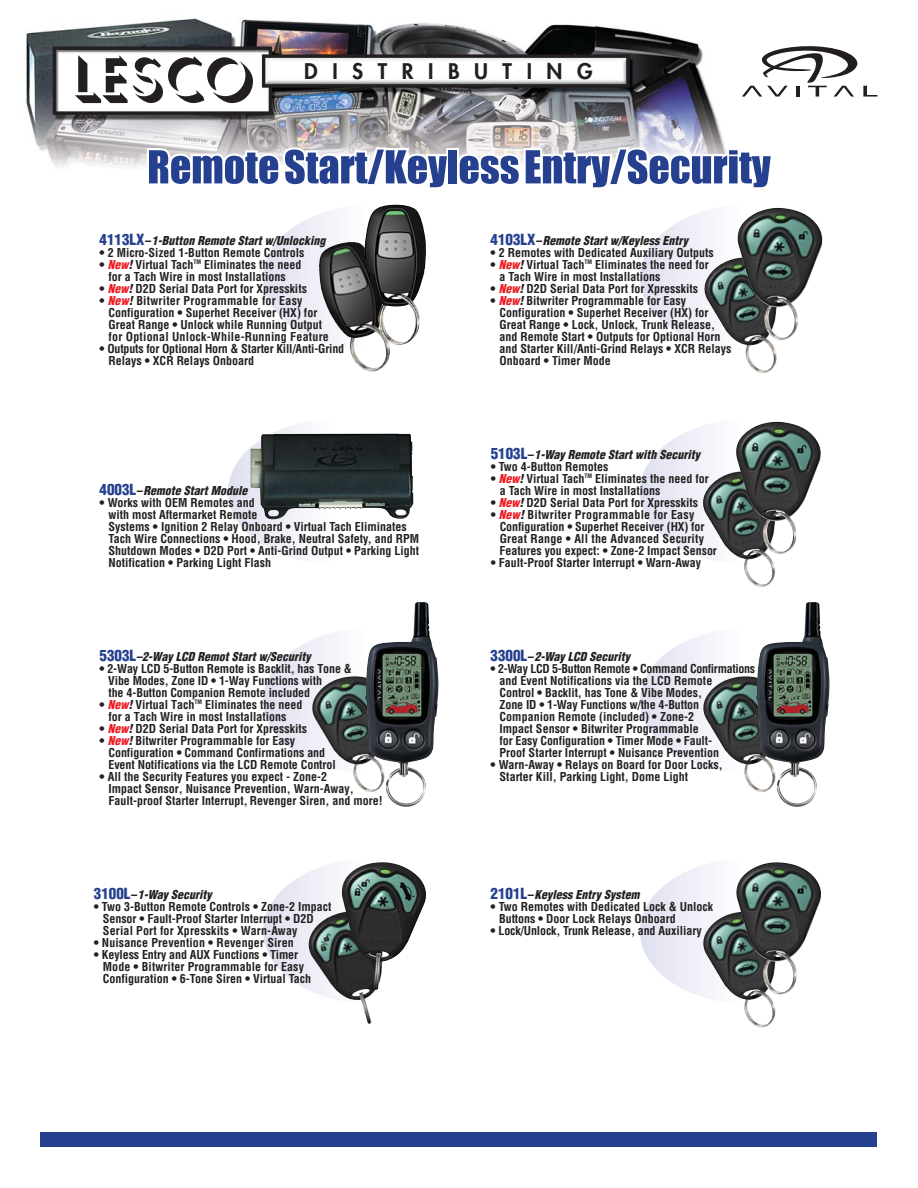
<style>
.page{position:relative;width:918px;height:1188px;background:#fff}
.page>*{position:absolute;margin:0;border:0;box-sizing:border-box;transform-origin:0 0}
.t1{font:63px "Umbra";color:#231f20}
.t2{font:800 21px "Futura";letter-spacing:.695em;color:#231f20}
.t3{font:700 condensed 12px/12px "Helvetica";color:#231f20}
.t4{font:italic 900 condensed 12px "Helvetica";color:#231f20}
.s1{font-style:normal;font-size:15px;color:#25408e}
.s2{font-weight:900;font-style:italic;color:#ed1c24}
.s3{font-weight:900;font-style:italic}
</style>
<div class="page">
<svg style="left:263px;top:205px;width:219px;height:145px"></svg>
<svg style="left:640px;top:205px;width:219px;height:145px"></svg>
<img style="left:26px;top:18px;width:699px;height:149px">
<svg style="left:53px;top:47px;width:576px;height:68px"></svg>
<div style="left:40px;top:1132px;width:837px;height:15px;background:#25408e"></div>
<svg style="left:742px;top:46px;width:135px;height:51px"></svg>
<img style="left:701px;top:256px;width:79px;height:117px">
<img style="left:734px;top:207px;width:91px;height:134px">
<img style="left:317px;top:241px;width:77px;height:131px">
<img style="left:364px;top:204px;width:63px;height:142px">
<svg style="left:263px;top:628px;width:219px;height:145px"></svg>
<img style="left:309px;top:675px;width:57px;height:116px">
<img style="left:366px;top:602px;width:73px;height:205px">
<svg style="left:640px;top:628px;width:219px;height:145px"></svg>
<div style="left:228px;top:419px;width:219px;height:146px;background:linear-gradient(to right,#e8e8f3,#fff);border-radius:50%"></div>
<svg style="left:640px;top:419px;width:219px;height:146px"></svg>
<div style="left:263px;top:858px;width:219px;height:146px;background:linear-gradient(to right,#e8e8f3,#fff);border-radius:50%"></div>
<svg style="left:640px;top:858px;width:219px;height:146px"></svg>
<img style="left:700px;top:675px;width:57px;height:116px">
<img style="left:757px;top:602px;width:73px;height:205px">
<img style="left:306px;top:909px;width:78px;height:115px">
<img style="left:339px;top:862px;width:89px;height:128px">
<img style="left:250px;top:433px;width:164px;height:86px">
<img style="left:700px;top:910px;width:79px;height:118px">
<img style="left:733px;top:861px;width:91px;height:134px">
<img style="left:700px;top:470px;width:79px;height:117px">
<img style="left:733px;top:421px;width:91px;height:134px">
<svg style="left:147px;top:147px;width:624px;height:41px"></svg>
<h1 class="t1" style="left:72px;top:37px;width:185px">LESCO</h1>
<h2 class="t2" style="left:304px;top:61px;width:290px">DISTRIBUTING</h2>
<p class="t4" style="left:100px;top:236px;width:227px"><span class="s1">4113LX</span>–1-Button Remote Start w/Unlocking</p>
<p class="t3" style="left:100px;top:248px;width:206px">• 2 Micro-Sized 1-Button Remote Controls</p>
<p class="t3" style="left:100px;top:260px;width:203px;text-align:center">• <span class="s2">New</span><span class="s3">!</span> Virtual Tach<sup>TM</sup> Eliminates the need for a Tach Wire in most Installations</p>
<p class="t3" style="left:100px;top:284px;width:209px">• <span class="s2">New</span><span class="s3">!</span> D2D Serial Data Port for Xpresskits</p>
<p class="t3" style="left:109px;top:296px;width:222px;text-indent:-9px">• <span class="s2">New</span><span class="s3">!</span> Bitwriter Programmable for Easy Configuration • Superhet Receiver (HX) for Great Range • Unlock while Running Output for Optional Unlock-While-Running Feature</p>
<p class="t3" style="left:109px;top:344px;width:237px;text-indent:-9px">• Outputs for Optional Horn &amp; Starter Kill/Anti-Grind<br>Relays • XCR Relays Onboard</p>
<p class="t4" style="left:100px;top:486px;width:149px"><span class="s1">4003L</span>–Remote Start Module</p>
<p class="t3" style="left:109px;top:498px;width:312px;text-indent:-9px">• Works with OEM Remotes and<br>with most Aftermarket Remote<br>Systems • Ignition 2 Relay Onboard • Virtual Tach Eliminates Tach Wire Connections • Hood, Brake, Neutral Safety, and RPM Shutdown Modes • D2D Port • Anti-Grind Output • Parking Light Notification • Parking Light Flash</p>
<p class="t4" style="left:100px;top:652px;width:213px"><span class="s1">5303L</span>–2-Way LCD Remot Start w/Security</p>
<p class="t3" style="left:108px;top:664px;width:245px;text-indent:-9px">• 2-Way LCD 5-Button Remote is Backlit, has Tone &amp;<br>Vibe Modes, Zone ID • 1-Way Functions with<br>the 4-Button Companion Remote included</p>
<p class="t3" style="left:100px;top:700px;width:204px;text-align:center">• <span class="s2">New</span><span class="s3">!</span> Virtual Tach<sup>TM</sup> Eliminates the need for a Tach Wire in most Installations</p>
<p class="t3" style="left:100px;top:724px;width:209px">• <span class="s2">New</span><span class="s3">!</span> D2D Serial Data Port for Xpresskits</p>
<p class="t3" style="left:108px;top:736px;width:229px;text-indent:-9px">• <span class="s2">New</span><span class="s3">!</span> Bitwriter Programmable for Easy<br>Configuration • Command Confirmations and<br>Event Notifications via the LCD Remote Control</p>
<p class="t3" style="left:109px;top:772px;width:276px;text-indent:-9px">• All the Security Features you expect - Zone-2<br>Impact Sensor, Nuisance Prevention, Warn-Away,<br>Fault-proof Starter Interrupt, Revenger Siren, and more!</p>
<p class="t4" style="left:94px;top:890px;width:119px"><span class="s1">3100L</span>–1-Way Security</p>
<p class="t3" style="left:103px;top:902px;width:230px;text-indent:-9px">• Two 3-Button Remote Controls • Zone-2 Impact<br>Sensor • Fault-Proof Starter Interrupt • D2D<br>Serial Port for Xpresskits • Warn-Away</p>
<p class="t3" style="left:94px;top:938px;width:201px">• Nuisance Prevention • Revenger Siren</p>
<p class="t3" style="left:103px;top:950px;width:210px;text-indent:-9px">• Keyless Entry and AUX Functions • Timer<br>Mode • Bitwriter Programmable for Easy<br>Configuration • 6-Tone Siren • Virtual Tach</p>
<p class="t4" style="left:491px;top:236px;width:199px"><span class="s1">4103LX</span>–Remote Start w/Keyless Entry</p>
<p class="t3" style="left:491px;top:248px;width:225px">• 2 Remotes with Dedicated Auxiliary Outputs</p>
<p class="t3" style="left:500px;top:260px;width:211px;text-indent:-9px">• <span class="s2">New</span><span class="s3">!</span> Virtual Tach<sup>TM</sup> Eliminates the need for a Tach Wire in most Installations</p>
<p class="t3" style="left:491px;top:284px;width:209px">• <span class="s2">New</span><span class="s3">!</span> D2D Serial Data Port for Xpresskits</p>
<p class="t3" style="left:500px;top:296px;width:233px;text-indent:-9px">• <span class="s2">New</span><span class="s3">!</span> Bitwriter Programmable for Easy Configuration • Superhet Receiver (HX) for Great Range • Lock, Unlock, Trunk Release, and Remote Start • Outputs for Optional Horn and Starter Kill/Anti-Grind Relays • XCR Relays Onboard • Timer Mode</p>
<p class="t4" style="left:491px;top:450px;width:211px"><span class="s1">5103L</span>–1-Way Remote Start with Security</p>
<p class="t3" style="left:491px;top:462px;width:119px">• Two 4-Button Remotes</p>
<p class="t3" style="left:500px;top:474px;width:211px;text-indent:-9px">• <span class="s2">New</span><span class="s3">!</span> Virtual Tach<sup>TM</sup> Eliminates the need for a Tach Wire in most Installations</p>
<p class="t3" style="left:491px;top:498px;width:209px">• <span class="s2">New</span><span class="s3">!</span> D2D Serial Data Port for Xpresskits</p>
<p class="t3" style="left:500px;top:510px;width:219px;text-indent:-9px">• <span class="s2">New</span><span class="s3">!</span> Bitwriter Programmable for Easy Configuration • Superhet Receiver (HX) for Great Range • All the Advanced Security Features you expect: • Zone-2 Impact Sensor</p>
<p class="t3" style="left:491px;top:558px;width:212px">• Fault-Proof Starter Interrupt • Warn-Away</p>
<p class="t4" style="left:491px;top:652px;width:141px"><span class="s1">3300L</span>–2-Way LCD Security</p>
<p class="t3" style="left:500px;top:664px;width:257px;text-indent:-9px">• 2-Way LCD 5-Button Remote • Command Confirmations and Event Notifications via the LCD Remote<br>Control • Backlit, has Tone &amp; Vibe Modes,<br>Zone ID • 1-Way Functions w/the 4-Button Companion Remote (included) • Zone-2<br>Impact Sensor • Bitwriter Programmable<br>for Easy Configuration • Timer Mode • Fault-<br>Proof Starter Interrupt • Nuisance Prevention</p>
<p class="t3" style="left:500px;top:760px;width:225px;text-indent:-9px">• Warn-Away • Relays on Board for Door Locks,<br>Starter Kill, Parking Light, Dome Light</p>
<p class="t4" style="left:491px;top:890px;width:150px"><span class="s1">2101L</span>–Keyless Entry System</p>
<p class="t3" style="left:499px;top:902px;width:215px;text-indent:-9px">• Two Remotes with Dedicated Lock &amp; Unlock<br>Buttons • Door Lock Relays Onboard</p>
<p class="t3" style="left:491px;top:926px;width:213px">• Lock/Unlock, Trunk Release, and Auxiliary</p>
</div>
